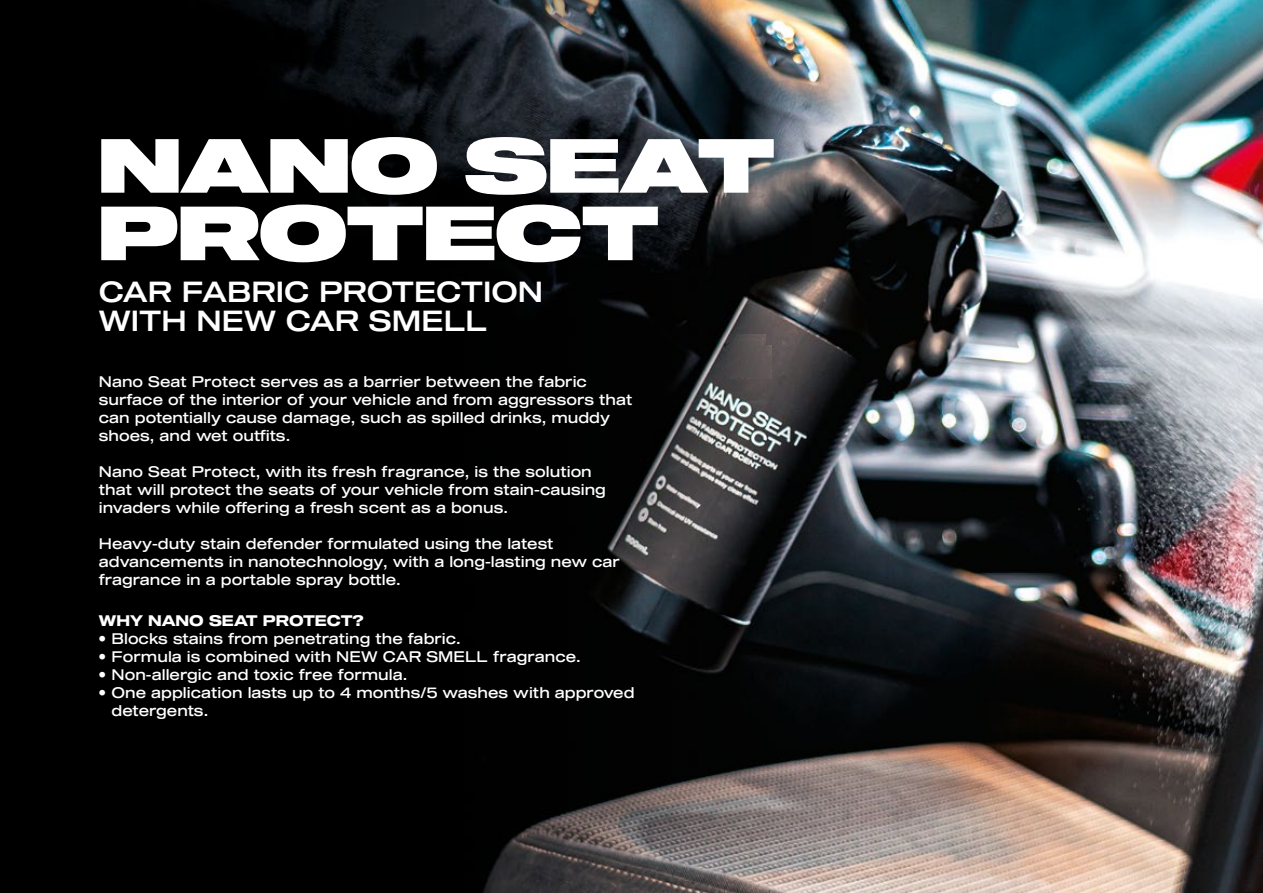
<style>
.page{position:relative;width:1263px;height:893px;background:#fff}
.page>*{position:absolute;margin:0;border:0;box-sizing:border-box;transform-origin:0 0}
.t1{font:75px/67.5px "Shapiro 95 Super Extd";color:#fff}
.t2{font:28.5px/28.5px "Shapiro 55 Middle Wide";color:#fff}
.t3{font:15px/18px "Shapiro 45 Welter Wide";color:#fff}
.t4{font:15px "Shapiro 75 Heavy Wide";color:#fff}
</style>
<div class="page">
<img style="left:0;top:0;width:1263px;height:893px">
<img style="left:727px;top:346px;width:45px;height:33px">
<img style="left:733px;top:335px;width:33px;height:23px">
<img style="left:730px;top:339px;width:33px;height:23px">
<h1 class="t1" style="left:99px;top:135px;width:677px">NANO SEAT<br>PROTECT</h1>
<h2 class="t2" style="left:99px;top:279px;width:446px">CAR FABRIC PROTECTION<br>WITH NEW CAR SMELL</h2>
<p class="t3" style="left:99px;top:373px;width:535px">Nano Seat Protect serves as a barrier between the fabric surface of the interior of your vehicle and from aggressors that can potentially cause damage, such as spilled drinks, muddy shoes, and wet outfits.</p>
<p class="t3" style="left:99px;top:463px;width:509px">Nano Seat Protect, with its fresh fragrance, is the solution that will protect the seats of your vehicle from stain-causing invaders while offering a fresh scent as a bonus.</p>
<p class="t3" style="left:99px;top:535px;width:523px">Heavy-duty stain defender formulated using the latest advancements in nanotechnology, with a long-lasting new car fragrance in a portable spray bottle.</p>
<p class="t4" style="left:99px;top:610px;width:266px">WHY NANO SEAT PROTECT?</p>
<p class="t3" style="left:99px;top:631px;width:363px">• Blocks stains from penetrating the fabric.</p>
<p class="t3" style="left:99px;top:649px;width:483px">• Formula is combined with NEW CAR SMELL fragrance.</p>
<p class="t3" style="left:99px;top:667px;width:310px">• Non-allergic and toxic free formula.</p>
<p class="t3" style="left:112px;top:685px;width:524px;text-indent:-13px">• One application lasts up to 4 months/5 washes with approved detergents.</p>
</div>
